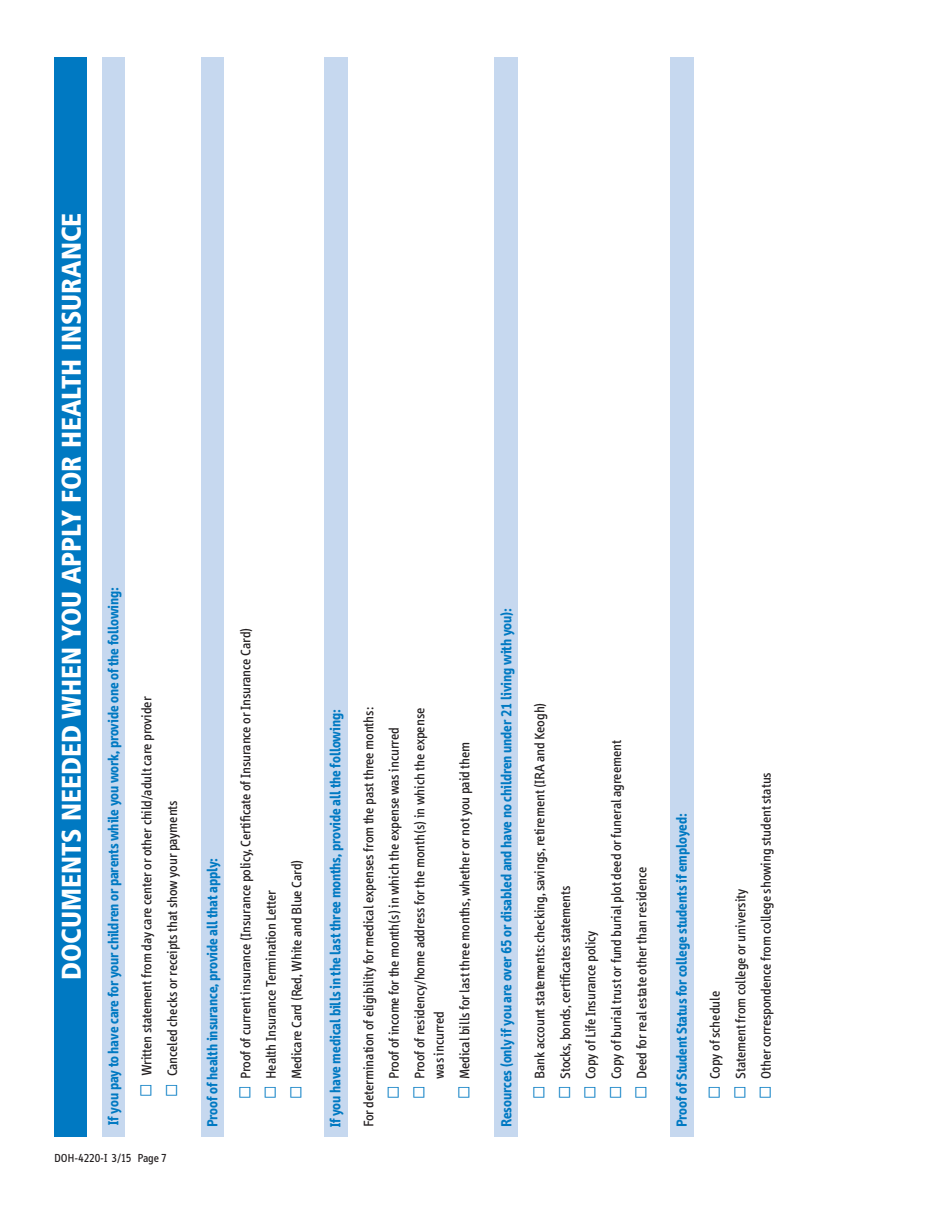
<style>
.page{position:relative;width:945px;height:1215px;background:#fff}
.page>*{position:absolute;margin:0;border:0;box-sizing:border-box;transform-origin:0 0}
.t1{font:900 condensed 27px "Frutiger";color:#fff}
.t2{font:700 15px "Info";color:#0079c2}
.t3{font:14.25px/25.5px "Info";color:#231f20}
.t4{font:12px "Info";color:#231f20}
.s1{color:#0079c2}
</style>
<div class="page">
<div style="left:103px;top:57px;width:22px;height:1080px;background:#c6d8ef"></div>
<div style="left:494px;top:57px;width:24px;height:1080px;background:#c6d8ef"></div>
<div style="left:670px;top:57px;width:24px;height:1080px;background:#c6d8ef"></div>
<div style="left:54px;top:57px;width:32px;height:1079px;background:#0079c2"></div>
<div style="left:201px;top:57px;width:22px;height:1080px;background:#c6d8ef"></div>
<div style="left:324px;top:57px;width:24px;height:1080px;background:#c6d8ef"></div>
<h1 class="t1" style="left:55px;top:980px;width:769px;rotate:-90deg">DOCUMENTS NEEDED WHEN YOU APPLY FOR HEALTH INSURANCE</h1>
<p class="t2" style="left:105px;top:1125px;width:539px;rotate:-90deg">If you pay to have care for your children or parents while you work, provide one of the following:</p>
<p class="t3" style="left:134px;top:1098px;width:403px;rotate:-90deg"><span class="s1">☐</span> Written statement from day care center or other child/adult care provider <span class="s1">☐</span> Canceled checks or receipts that show your payments</p>
<p class="t4" style="left:54px;top:1151px;width:114px">-DOH-4220-I 3/15 Page 7</p>
<p class="t2" style="left:204px;top:1127px;width:271px;rotate:-90deg">Proof of health insurance, provide all that apply:</p>
<p class="t3" style="left:233px;top:1100px;width:474px;rotate:-90deg"><span class="s1">☐</span> Proof of current insurance (Insurance policy, Certificate of Insurance or Insurance Card) <span class="s1">☐</span> Health Insurance Termination Letter<br><span class="s1">☐</span> Medicare Card (Red, White and Blue Card)</p>
<p class="t2" style="left:327px;top:1127px;width:419px;rotate:-90deg">If you have medical bills in the last three months, provide all the following:</p>
<p class="t3" style="left:356px;top:1100px;width:394px;text-indent:-27px;rotate:-90deg">For determination of eligibility for medical expenses from the past three months: <span class="s1">☐</span> Proof of income for the month(s) in which the expense was incurred<br><span class="s1">☐</span> Proof of residency/home address for the month(s) in which the expense</p>
<p class="t3" style="left:427px;top:1100px;width:360px;text-indent:21px;rotate:-90deg">was incurred<br><span class="s1">☐</span> Medical bills for last three months, whether or not you paid them</p>
<p class="t2" style="left:498px;top:1127px;width:520px;rotate:-90deg">Resources (only if you are over 65 or disabled and have no children under 21 living with you):</p>
<p class="t3" style="left:527px;top:1100px;width:399px;rotate:-90deg"><span class="s1">☐</span> Bank account statements: checking, savings, retirement (IRA and Keogh) <span class="s1">☐</span> Stocks, bonds, certificates statements<br><span class="s1">☐</span> Copy of Life Insurance policy<br><span class="s1">☐</span> Copy of burial trust or fund burial plot deed or funeral agreement<br><span class="s1">☐</span> Deed for real estate other than residence</p>
<p class="t2" style="left:673px;top:1127px;width:315px;rotate:-90deg">Proof of Student Status for college students if employed:</p>
<p class="t3" style="left:703px;top:1100px;width:329px;rotate:-90deg"><span class="s1">☐</span> Copy of schedule<br><span class="s1">☐</span> Statement from college or university<br><span class="s1">☐</span> Other correspondence from college showing student status</p>
</div>
